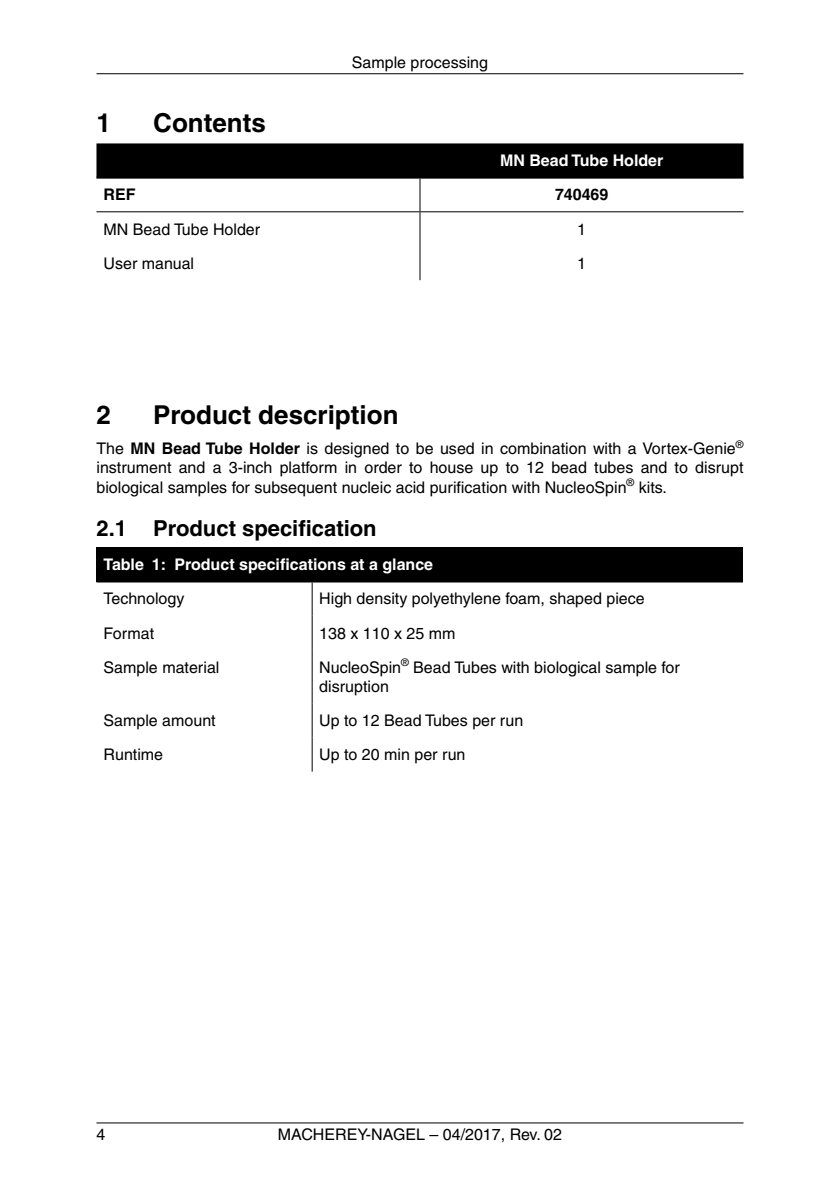
<style>
.page{position:relative;width:840px;height:1191px;background:#fff}
.page>*{position:absolute;margin:0;border:0;box-sizing:border-box;transform-origin:0 0}
.t1{font:700 26px "Helvetica LT Pro";color:#000}
.t2{font:700 22px "Helvetica LT Pro";color:#000}
.t3{font:16px/19.2px "Helvetica LT Pro";color:#000;text-align:justify}
.t4{font:700 16px "Helvetica LT Pro";color:#fff}
.t5{font:700 16px "Helvetica LT Pro";color:#000}
.s1{font-weight:700}
</style>
<div class="page">
<hr style="left:96px;top:1122px;width:647px;height:1px;background:#000">
<hr style="left:96px;top:73px;width:647px;height:1px;background:#000">
<div style="left:96px;top:143px;width:647px;height:34px;background:#000"></div>
<hr style="left:96px;top:177px;width:324px;height:2px;background:#000">
<hr style="left:420px;top:177px;width:323px;height:2px;background:#000">
<hr style="left:419px;top:179px;width:1px;height:32px;background:#000">
<hr style="left:96px;top:211px;width:324px;height:1px;background:#000">
<hr style="left:420px;top:211px;width:323px;height:1px;background:#000">
<hr style="left:419px;top:212px;width:1px;height:34px;background:#000">
<hr style="left:419px;top:246px;width:1px;height:34px;background:#000">
<div style="left:96px;top:547px;width:646px;height:34px;background:#000"></div>
<hr style="left:96px;top:580px;width:216px;height:2px;background:#000">
<hr style="left:312px;top:580px;width:430px;height:2px;background:#000">
<hr style="left:311px;top:582px;width:1px;height:33px;background:#000">
<hr style="left:311px;top:615px;width:1px;height:35px;background:#000">
<hr style="left:311px;top:650px;width:1px;height:53px;background:#000">
<hr style="left:311px;top:703px;width:1px;height:34px;background:#000">
<hr style="left:311px;top:737px;width:1px;height:34px;background:#000">
<h1 class="t1" style="left:96px;top:107px;width:16px">1</h1>
<h1 class="t1" style="left:153px;top:107px;width:114px">Contents</h1>
<p class="t3" style="left:352px;top:52px;width:138px">Sample processing</p>
<p class="t4" style="left:500px;top:151px;width:165px">MN Bead Tube Holder</p>
<p class="t5" style="left:103px;top:185px;width:33px">REF</p>
<p class="t5" style="left:554px;top:185px;width:55px">740469</p>
<p class="t3" style="left:103px;top:219px;width:158px">MN Bead Tube Holder</p>
<p class="t3" style="left:577px;top:219px;width:10px">1</p>
<p class="t3" style="left:103px;top:253px;width:92px">User manual</p>
<p class="t3" style="left:577px;top:253px;width:10px">1</p>
<h1 class="t1" style="left:96px;top:398px;width:16px">2</h1>
<h1 class="t1" style="left:153px;top:398px;width:247px">Product description</h1>
<p class="t3" style="left:96px;top:439px;width:648px">The <span class="s1">MN Bead Tube Holder</span> is designed to be used in combination with a Vortex-Genie<sup>® </sup>instrument and a 3-inch platform in order to house up to 12 bead tubes and to disrupt biological samples for subsequent nucleic acid purification with NucleoSpin<sup>®</sup> kits.</p>
<h2 class="t2" style="left:96px;top:515px;width:281px">2.1 Product specification</h2>
<p class="t4" style="left:103px;top:555px;width:331px">Table 1: Product specifications at a glance</p>
<p class="t3" style="left:103px;top:589px;width:82px">Technology</p>
<p class="t3" style="left:319px;top:589px;width:327px">High density polyethylene foam, shaped piece</p>
<p class="t3" style="left:103px;top:623px;width:52px">Format</p>
<p class="t3" style="left:319px;top:623px;width:138px">138 x 110 x 25 mm</p>
<p class="t3" style="left:103px;top:657px;width:117px">Sample material</p>
<p class="t3" style="left:319px;top:657px;width:362px">NucleoSpin<sup>®</sup> Bead Tubes with biological sample for disruption</p>
<p class="t3" style="left:103px;top:711px;width:114px">Sample amount</p>
<p class="t3" style="left:319px;top:711px;width:205px">Up to 12 Bead Tubes per run</p>
<p class="t3" style="left:103px;top:745px;width:61px">Runtime</p>
<p class="t3" style="left:319px;top:745px;width:148px">Up to 20 min per run</p>
<p class="t3" style="left:96px;top:1124px;width:10px">4</p>
<p class="t3" style="left:278px;top:1124px;width:285px">MACHEREY-NAGEL – 04/2017, Rev. 02</p>
</div>
